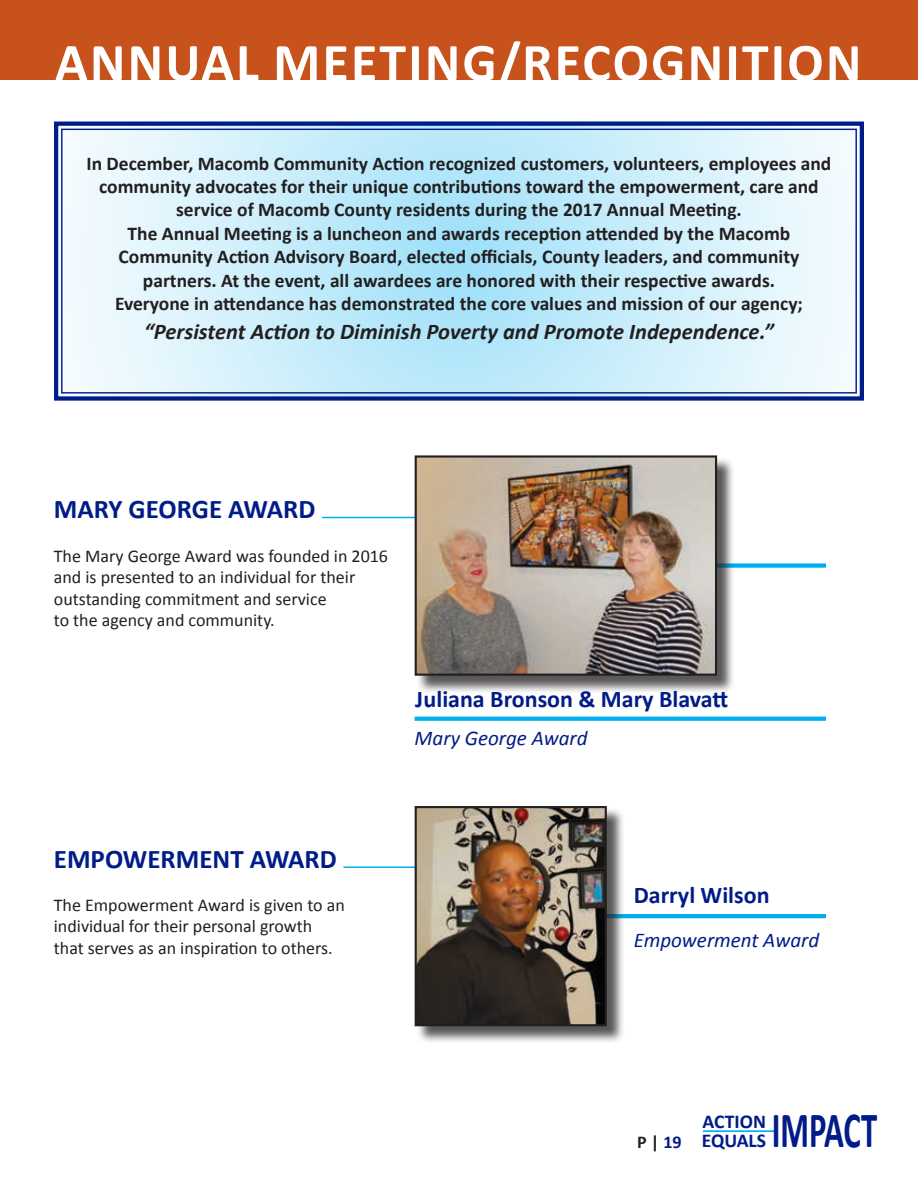
<style>
.page{position:relative;width:918px;height:1188px;background:#fff}
.page>*{position:absolute;margin:0;border:0;box-sizing:border-box;transform-origin:0 0}
.t1{font:700 54px "Calibri";letter-spacing:.04em;color:#fff}
.t2{font:700 51px "Calibri";color:#001c88;scale:.64 1}
.t3{font:700 27px "Calibri";color:#001c88}
.t4{font:700 24px "Calibri";color:#001c88}
.t5{font:italic 700 22.5px "Calibri";color:#231f20}
.t6{font:italic 21px "Calibri";color:#001c88}
.t7{font:700 19.65px/19.6px "Calibri";color:#001c88;text-align:right}
.t8{font:700 19.5px/23.4px "Calibri";color:#231f20;text-align:center}
.t9{font:18px/21.6px "Calibri";color:#231f20}
.s1{font-size:18px;color:#231f20}
.s2{font-size:18px}
</style>
<div class="page">
<div style="left:0;top:0;width:918px;height:80px;background:#c7521b"></div>
<hr style="left:322px;top:517px;width:99px;height:1px;background:#00aeef">
<hr style="left:343px;top:866px;width:81px;height:2px;background:#00aeef">
<div style="left:541px;top:563px;width:285px;height:5px;background:#00aeef"></div>
<div style="left:416px;top:457px;width:319px;height:236px;background:#231f20;opacity:.75"></div>
<img style="left:418px;top:458px;width:296px;height:215px">
<div style="left:415px;top:455px;width:302px;height:221px;border:2px solid #231f20"></div>
<hr style="left:597px;top:914px;width:229px;height:4px;background:#00aeef">
<div style="left:416px;top:807px;width:208px;height:237px;background:#231f20;opacity:.75"></div>
<img style="left:418px;top:809px;width:186px;height:214px">
<div style="left:415px;top:806px;width:192px;height:220px;border:2px solid #231f20"></div>
<svg style="left:54px;top:121px;width:810px;height:280px;background:#c6e6f6"></svg>
<div style="left:61px;top:129px;width:796px;height:265px;border:1px solid #001c88"></div>
<svg style="left:415px;top:717px;width:411px;height:4px;background:#0ab1ef"></svg>
<hr style="left:703px;top:1130px;width:73px;height:2px;background:#00aeef">
<h1 class="t1" style="left:55px;top:28px;width:589px">ANNUAL MEETING/recognition</h1>
<p class="t8" style="left:87px;top:152px;width:746px">In December, Macomb Community Action recognized customers, volunteers, employees and community advocates for their unique contributions toward the empowerment, care and service of Macomb County residents during the 2017 Annual Meeting.<br>The Annual Meeting is a luncheon and awards reception attended by the Macomb Community Action Advisory Board, elected officials, County leaders, and community partners. At the event, all awardees are honored with their respective awards.<br>Everyone in attendance has demonstrated the core values and mission of our agency;</p>
<p class="t5" style="left:144px;top:317px;width:631px">“Persistent Action to Diminish Poverty and Promote Independence.”</p>
<h3 class="t3" style="left:54px;top:492px;width:263px">MARY GEORGE AWARD</h3>
<p class="t9" style="left:54px;top:545px;width:336px">The Mary George Award was founded in 2016 and is presented to an individual for their outstanding commitment and service<br>to the agency and community.</p>
<p class="t4" style="left:415px;top:683px;width:315px">juliana Bronson &amp; Mary Blavatt</p>
<p class="t6" style="left:415px;top:724px;width:175px">Mary George Award</p>
<h3 class="t3" style="left:54px;top:841px;width:285px">EMPOWERMENT AWARD</h3>
<p class="t9" style="left:54px;top:894px;width:292px">The Empowerment Award is given to an individual for their personal growth that serves as an inspiration to others.</p>
<p class="t4" style="left:634px;top:880px;width:137px">Darryl Wilson</p>
<p class="t6" style="left:634px;top:926px;width:187px">Empowerment Award</p>
<p class="t7" style="left:637px;top:1111px;width:130px">ACTION<br><span class="s1">P |</span> <span class="s2">19</span> EQUALS</p>
<h2 class="t2" style="left:772px;top:1098px;width:166px">IMPACT</h2>
</div>
